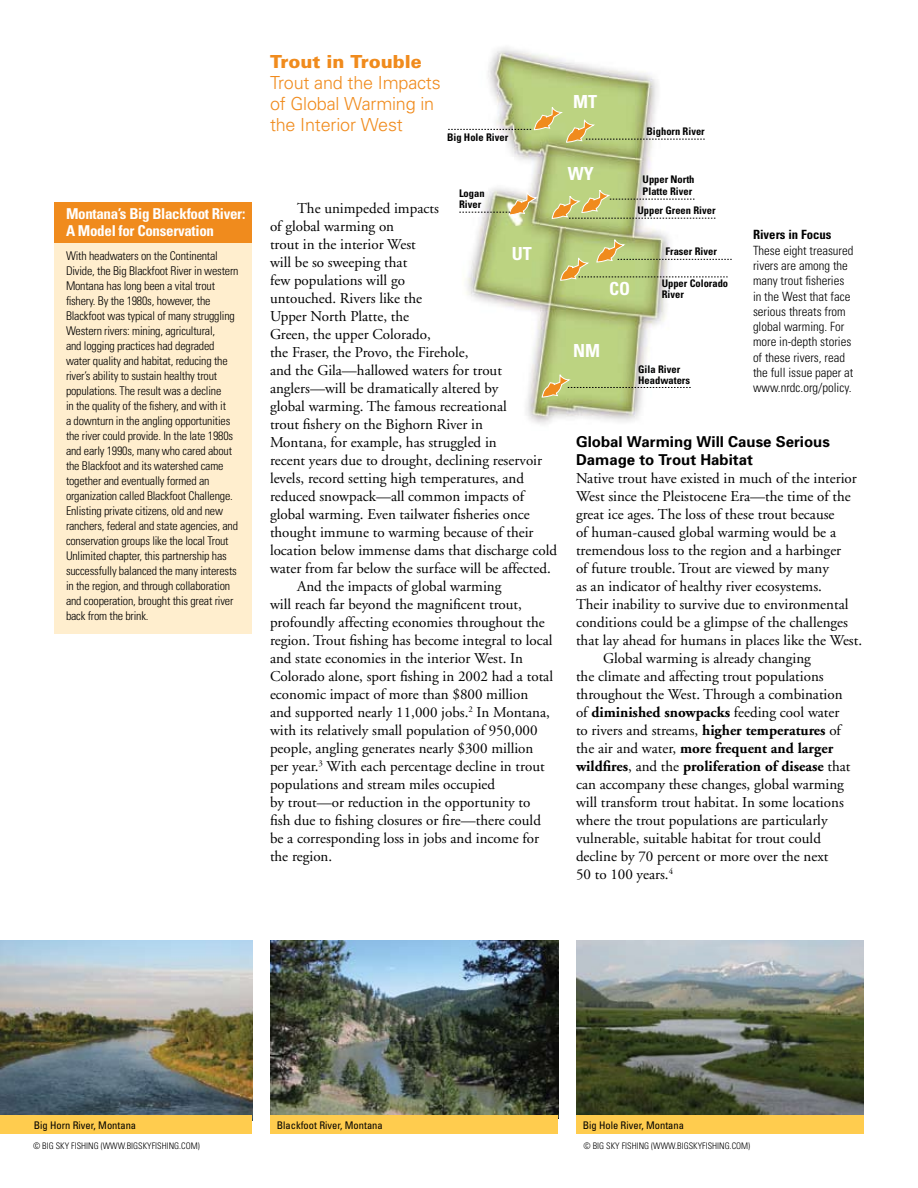
<style>
.page{position:relative;width:918px;height:1188px;background:#fff}
.page>*{position:absolute;margin:0;border:0;box-sizing:border-box;transform-origin:0 0}
.t1{font:300 18px/21px "Univers";letter-spacing:-.01em;color:#f08b1d}
.t2{font:900 18px "Univers";color:#f08b1d}
.t3{font:700 condensed 18px "Univers";color:#fff}
.t4{font:15px "Adobe Garamond";color:#000}
.t5{font:700 15px "Adobe Garamond";color:#000}
.t6{font:700 15px/18px "Univers";color:#000}
.t7{font:700 condensed 15px/16.5px "Univers";letter-spacing:-.02em;color:#fff}
.t8{font:300 condensed 12.75px/15.3px "Univers";color:#000}
.t9{font:700 condensed 12.75px "Univers";color:#000}
.t10{font:300 condensed 12px/15px "Univers";letter-spacing:-.015em;color:#000}
.t11{font:700 condensed 10.5px/11.1px "Univers";color:#000}
.t12{font:condensed 10.5px "Univers";color:#000}
.t13{font:300 condensed 9px "Univers";color:#000}
.s1{font-weight:400}
.s2{font-weight:700}
</style>
<div class="page">
<img style="left:466px;top:47px;width:203px;height:377px">
<div style="left:54px;top:218px;width:198px;height:416px;background:#ffeece"></div>
<div style="left:54px;top:202px;width:198px;height:41px;background:#f08b1d"></div>
<img style="left:576px;top:940px;width:288px;height:175px">
<img style="left:0;top:940px;width:252px;height:175px">
<img style="left:270px;top:941px;width:288px;height:174px">
<div style="left:576px;top:1115px;width:288px;height:19px;background:#ffcc4e"></div>
<div style="left:0;top:1115px;width:252px;height:19px;background:#ffcc4e"></div>
<div style="left:270px;top:1115px;width:288px;height:19px;background:#ffcc4e"></div>
<svg style="left:541px;top:328px;width:150px;height:96px"></svg>
<svg style="left:448px;top:73px;width:284px;height:208px"></svg>
<p class="t7" style="left:66px;top:205px;width:181px">Montana’s Big Blackfoot River:<br>A Model for Conservation</p>
<p class="t10" style="left:66px;top:248px;width:174px">With headwaters on the Continental Divide, the Big Blackfoot River in western Montana has long been a vital trout fishery. By the 1980s, however, the Blackfoot was typical of many struggling Western rivers: mining, agricultural,<br>and logging practices had degraded water quality and habitat, reducing the river’s ability to sustain healthy trout populations. The result was a decline<br>in the quality of the fishery, and with it<br>a downturn in the angling opportunities the river could provide. In the late 1980s and early 1990s, many who cared about the Blackfoot and its watershed came together and eventually formed an organization called Blackfoot Challenge.<br>Enlisting private citizens, old and new ranchers, federal and state agencies, and conservation groups like the local Trout Unlimited chapter, this partnership has successfully balanced the many interests in the region, and through collaboration and cooperation, brought this great river back from the brink.</p>
<p class="t2" style="left:270px;top:51px;width:153px">Trout in Trouble</p>
<p class="t1" style="left:270px;top:72px;width:172px">Trout and the Impacts of Global Warming in the Interior West</p>
<p class="t11" style="left:447px;top:131px;width:63px">Big Hole River</p>
<p class="t11" style="left:459px;top:188px;width:27px">Logan<br>River</p>
<p class="t4" style="left:297px;top:201px;width:143px">The unimpeded impacts</p>
<p class="t4" style="left:270px;top:219px;width:126px">of global warming on</p>
<p class="t4" style="left:270px;top:237px;width:147px">trout in the interior West</p>
<p class="t4" style="left:270px;top:255px;width:139px">will be so sweeping that</p>
<p class="t4" style="left:270px;top:273px;width:137px">few populations will go</p>
<p class="t4" style="left:270px;top:291px;width:154px">untouched. Rivers like the</p>
<p class="t4" style="left:270px;top:309px;width:141px">Upper North Platte, the</p>
<p class="t4" style="left:270px;top:327px;width:162px">Green, the upper Colorado,</p>
<p class="t4" style="left:270px;top:345px;width:200px">the Fraser, the Provo, the Firehole,</p>
<p class="t4" style="left:270px;top:363px;width:233px">and the Gila—hallowed waters for trout</p>
<p class="t4" style="left:270px;top:381px;width:230px">anglers—will be dramatically altered by</p>
<p class="t4" style="left:270px;top:399px;width:238px">global warming. The famous recreational</p>
<p class="t4" style="left:270px;top:417px;width:215px">trout fishery on the Bighorn River in</p>
<p class="t4" style="left:270px;top:435px;width:228px">Montana, for example, has struggled in</p>
<p class="t4" style="left:270px;top:453px;width:274px">recent years due to drought, declining reservoir</p>
<p class="t4" style="left:270px;top:471px;width:256px">levels, record setting high temperatures, and</p>
<p class="t4" style="left:270px;top:489px;width:256px">reduced snowpack—all common impacts of</p>
<p class="t4" style="left:270px;top:507px;width:261px">global warming. Even tailwater fisheries once</p>
<p class="t4" style="left:270px;top:525px;width:265px">thought immune to warming because of their</p>
<p class="t4" style="left:270px;top:543px;width:289px">location below immense dams that discharge cold</p>
<p class="t4" style="left:270px;top:561px;width:282px">water from far below the surface will be affected.</p>
<p class="t4" style="left:297px;top:579px;width:206px">And the impacts of global warming</p>
<p class="t4" style="left:270px;top:597px;width:253px">will reach far beyond the magnificent trout,</p>
<p class="t4" style="left:270px;top:615px;width:276px">profoundly affecting economies throughout the</p>
<p class="t4" style="left:270px;top:633px;width:284px">region. Trout fishing has become integral to local</p>
<p class="t4" style="left:270px;top:651px;width:255px">and state economies in the interior West. In</p>
<p class="t4" style="left:270px;top:669px;width:285px">Colorado alone, sport fishing in 2002 had a total</p>
<p class="t4" style="left:270px;top:687px;width:260px">economic impact of more than $800 million</p>
<p class="t4" style="left:270px;top:705px;width:281px">and supported nearly 11,000 jobs.<sup>2</sup> In Montana,</p>
<p class="t4" style="left:270px;top:723px;width:269px">with its relatively small population of 950,000</p>
<p class="t4" style="left:270px;top:741px;width:265px">people, angling generates nearly $300 million</p>
<p class="t4" style="left:270px;top:759px;width:276px">per year.<sup>3</sup> With each percentage decline in trout</p>
<p class="t4" style="left:270px;top:777px;width:227px">populations and stream miles occupied</p>
<p class="t4" style="left:270px;top:795px;width:262px">by trout—or reduction in the opportunity to</p>
<p class="t4" style="left:270px;top:813px;width:272px">fish due to fishing closures or fire—there could</p>
<p class="t4" style="left:270px;top:831px;width:271px">be a corresponding loss in jobs and income for</p>
<p class="t4" style="left:270px;top:849px;width:64px">the region.</p>
<p class="t3" style="left:512px;top:242px;width:21px">UT</p>
<p class="t3" style="left:573px;top:91px;width:25px">MT</p>
<p class="t3" style="left:568px;top:163px;width:28px">WY</p>
<p class="t11" style="left:646px;top:125px;width:60px">Bighorn River</p>
<p class="t3" style="left:609px;top:277px;width:23px">CO</p>
<p class="t11" style="left:643px;top:174px;width:53px">Upper North<br>Platte River</p>
<p class="t11" style="left:638px;top:204px;width:80px">Upper Green River</p>
<p class="t11" style="left:666px;top:246px;width:53px">Fraser River</p>
<p class="t11" style="left:662px;top:278px;width:68px">Upper Colorado<br>River</p>
<p class="t3" style="left:573px;top:339px;width:28px">NM</p>
<p class="t11" style="left:638px;top:364px;width:53px">Gila River<br>Headwaters</p>
<p class="t9" style="left:753px;top:227px;width:80px">Rivers in Focus</p>
<p class="t8" style="left:753px;top:242px;width:102px">These eight treasured rivers are among the many trout fisheries in the West that face serious threats from global warming. For more in-depth stories of these rivers, read the full issue paper at www.nrdc.org/policy.</p>
<p class="t6" style="left:576px;top:432px;width:255px">Global Warming Will Cause Serious<br>Damage to Trout Habitat</p>
<p class="t4" style="left:576px;top:471px;width:282px">Native trout have existed in much of the interior</p>
<p class="t4" style="left:576px;top:489px;width:276px">West since the Pleistocene Era—the time of the</p>
<p class="t4" style="left:576px;top:507px;width:260px">great ice ages. The loss of these trout because</p>
<p class="t4" style="left:576px;top:525px;width:262px">of human-caused global warming would be a</p>
<p class="t4" style="left:576px;top:543px;width:267px">tremendous loss to the region and a harbinger</p>
<p class="t4" style="left:576px;top:561px;width:254px">of future trouble. Trout are viewed by many</p>
<p class="t4" style="left:576px;top:579px;width:248px">as an indicator of healthy river ecosystems.</p>
<p class="t4" style="left:576px;top:597px;width:274px">Their inability to survive due to environmental</p>
<p class="t4" style="left:576px;top:615px;width:274px">conditions could be a glimpse of the challenges</p>
<p class="t4" style="left:576px;top:633px;width:288px">that lay ahead for humans in places like the West.</p>
<p class="t4" style="left:603px;top:651px;width:209px">Global warming is already changing</p>
<p class="t4" style="left:576px;top:669px;width:249px">the climate and affecting trout populations</p>
<p class="t4" style="left:576px;top:687px;width:268px">throughout the West. Through a combination</p>
<p class="t5" style="left:576px;top:704px;width:265px"><span class="s1">of</span> diminished snowpacks <span class="s1">feeding cool water</span></p>
<p class="t4" style="left:576px;top:723px;width:267px">to rivers and streams, <span class="s2">higher temperatures</span> of</p>
<p class="t5" style="left:576px;top:740px;width:259px"><span class="s1">the air and water,</span> more frequent and larger</p>
<p class="t5" style="left:576px;top:758px;width:276px">wildfires<span class="s1">, and the</span> proliferation of disease <span class="s1">that</span></p>
<p class="t4" style="left:576px;top:777px;width:270px">can accompany these changes, global warming</p>
<p class="t4" style="left:576px;top:795px;width:269px">will transform trout habitat. In some locations</p>
<p class="t4" style="left:576px;top:813px;width:253px">where the trout populations are particularly</p>
<p class="t4" style="left:576px;top:831px;width:246px">vulnerable, suitable habitat for trout could</p>
<p class="t4" style="left:576px;top:849px;width:254px">decline by 70 percent or more over the next</p>
<p class="t4" style="left:576px;top:867px;width:99px">50 to 100 years.<sup>4</sup></p>
<p class="t12" style="left:34px;top:1118px;width:104px">Big Horn River, Montana</p>
<p class="t12" style="left:277px;top:1118px;width:107px">Blackfoot River, Montana</p>
<p class="t12" style="left:583px;top:1118px;width:103px">Big Hole River, Montana</p>
<p class="t13" style="left:33px;top:1140px;width:168px">© BIG SKY FISHING (WWW.BIGSKYFISHING.COM)</p>
<p class="t13" style="left:584px;top:1140px;width:168px">© BIG SKY FISHING (WWW.BIGSKYFISHING.COM)</p>
</div>
